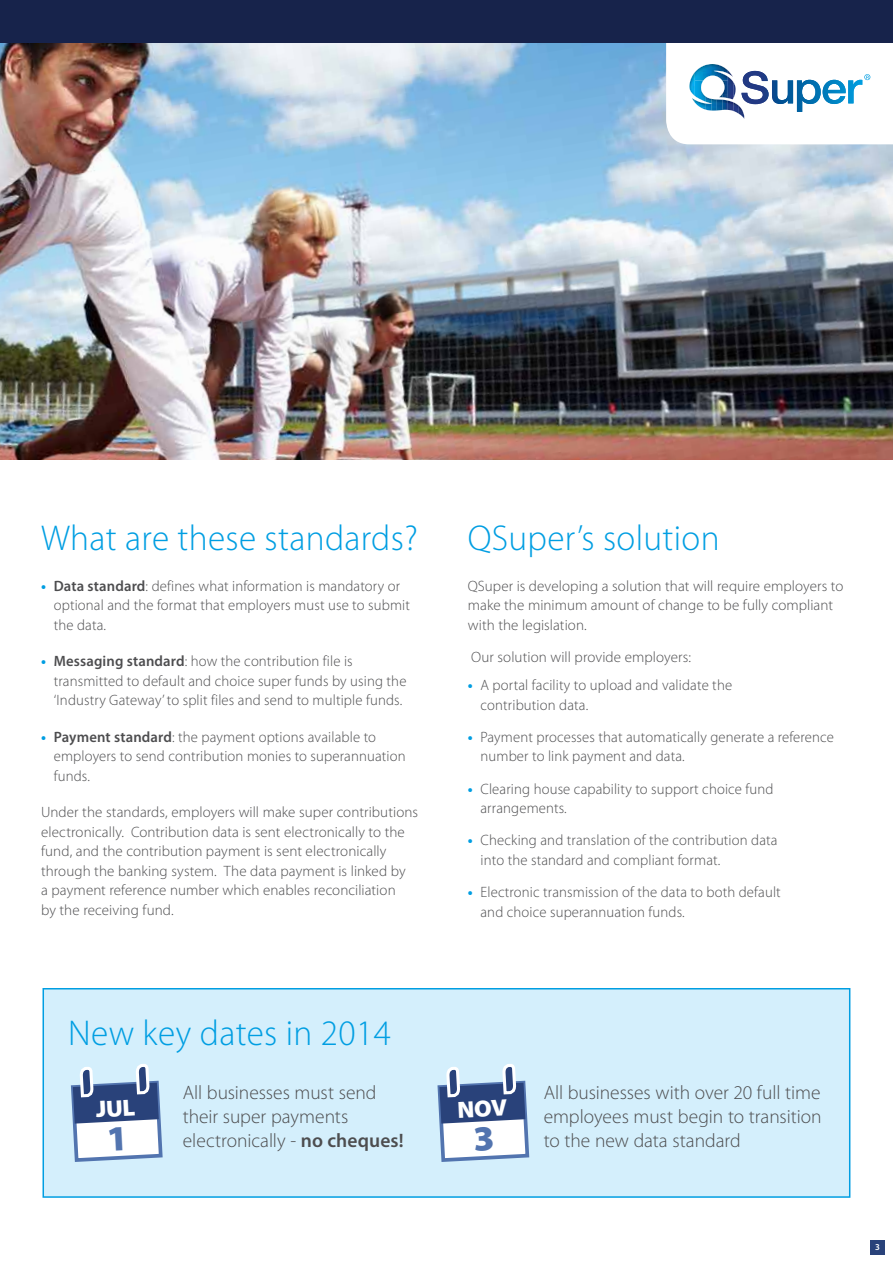
<style>
.page{position:relative;width:893px;height:1263px;background:#fff}
.page>*{position:absolute;margin:0;border:0;box-sizing:border-box;transform-origin:0 0}
.t1{font:300 36px "Myriad Pro";letter-spacing:.01em;color:#009ee2}
.t2{font:300 19.5px/24px "Myriad Pro";letter-spacing:-.005em;color:#4d4d4f;text-align:justify}
.t3{font:300 15px/19.5px "Myriad Pro";letter-spacing:.01em;color:#4d4d4f}
.t4{font:600 9px "Myriad Pro";color:#fff}
.s1{font-weight:700;color:#009ee2}
.s2{font-weight:600}
</style>
<div class="page">
<img style="left:0;top:43px;width:893px;height:416px">
<div style="left:870px;top:1240px;width:14px;height:14px;background:#29427a"></div>
<div style="left:43px;top:989px;width:807px;height:208px;background:#d4effc"></div>
<div style="left:43px;top:988px;width:807px;height:210px;border:2px solid #009ee2"></div>
<svg style="left:666px;top:43px;width:227px;height:101px"></svg>
<div style="left:0;top:0;width:893px;height:43px;background:#17234b"></div>
<svg style="left:436px;top:988px;width:95px;height:174px"></svg>
<svg style="left:69px;top:988px;width:96px;height:174px"></svg>
<p class="t1" style="left:41px;top:516px;width:378px">What are these standards?</p>
<p class="t3" style="left:54px;top:576px;width:358px;text-indent:-13px"><span class="s1">•</span> <span class="s2">data standard</span>: defines what information is mandatory or optional and the format that employers must use to submit the data.</p>
<p class="t3" style="left:54px;top:651px;width:354px;text-indent:-13px"><span class="s1">•</span> <span class="s2">Messaging standard</span>: how the contribution file is transmitted to default and choice super funds by using the ‘Industry Gateway’ to split files and send to multiple funds.</p>
<p class="t3" style="left:54px;top:727px;width:353px;text-indent:-13px"><span class="s1">•</span> <span class="s2">payment standard</span>: the payment options available to employers to send contribution monies to superannuation funds.</p>
<p class="t3" style="left:41px;top:802px;width:379px">Under the standards, employers will make super contributions electronically. Contribution data is sent electronically to the fund, and the contribution payment is sent electronically through the banking system. The data payment is linked by<br>a payment reference number which enables reconciliation<br>by the receiving fund.</p>
<p class="t1" style="left:68px;top:1011px;width:324px">New key dates in 2014</p>
<p class="t2" style="left:183px;top:1080px;width:222px;text-align:left">All businesses must send their super payments electronically - <span class="s2">no cheques!</span></p>
<p class="t1" style="left:468px;top:516px;width:253px">QSuper’s solution</p>
<p class="t3" style="left:468px;top:576px;width:377px">QSuper is developing a solution that will require employers to make the minimum amount of change to be fully compliant with the legislation.</p>
<p class="t3" style="left:471px;top:647px;width:221px">Our solution will provide employers:</p>
<p class="t3" style="left:480px;top:675px;width:253px;text-indent:-13px"><span class="s1">•</span> A portal facility to upload and validate the contribution data.</p>
<p class="t3" style="left:480px;top:727px;width:355px;text-indent:-13px"><span class="s1">•</span> Payment processes that automatically generate a reference number to link payment and data.</p>
<p class="t3" style="left:480px;top:779px;width:295px;text-indent:-13px"><span class="s1">•</span> Clearing house capability to support choice fund arrangements.</p>
<p class="t3" style="left:480px;top:830px;width:299px;text-indent:-13px"><span class="s1">•</span> Checking and translation of the contribution data into the standard and compliant format.</p>
<p class="t3" style="left:480px;top:882px;width:302px;text-indent:-13px"><span class="s1">•</span> Electronic transmission of the data to both default and choice superannuation funds.</p>
<p class="t2" style="left:544px;top:1080px;width:279px">All businesses with over 20 full time employees must begin to transition to the new data standard</p>
<p class="t4" style="left:875px;top:1242px;width:6px">3</p>
</div>
